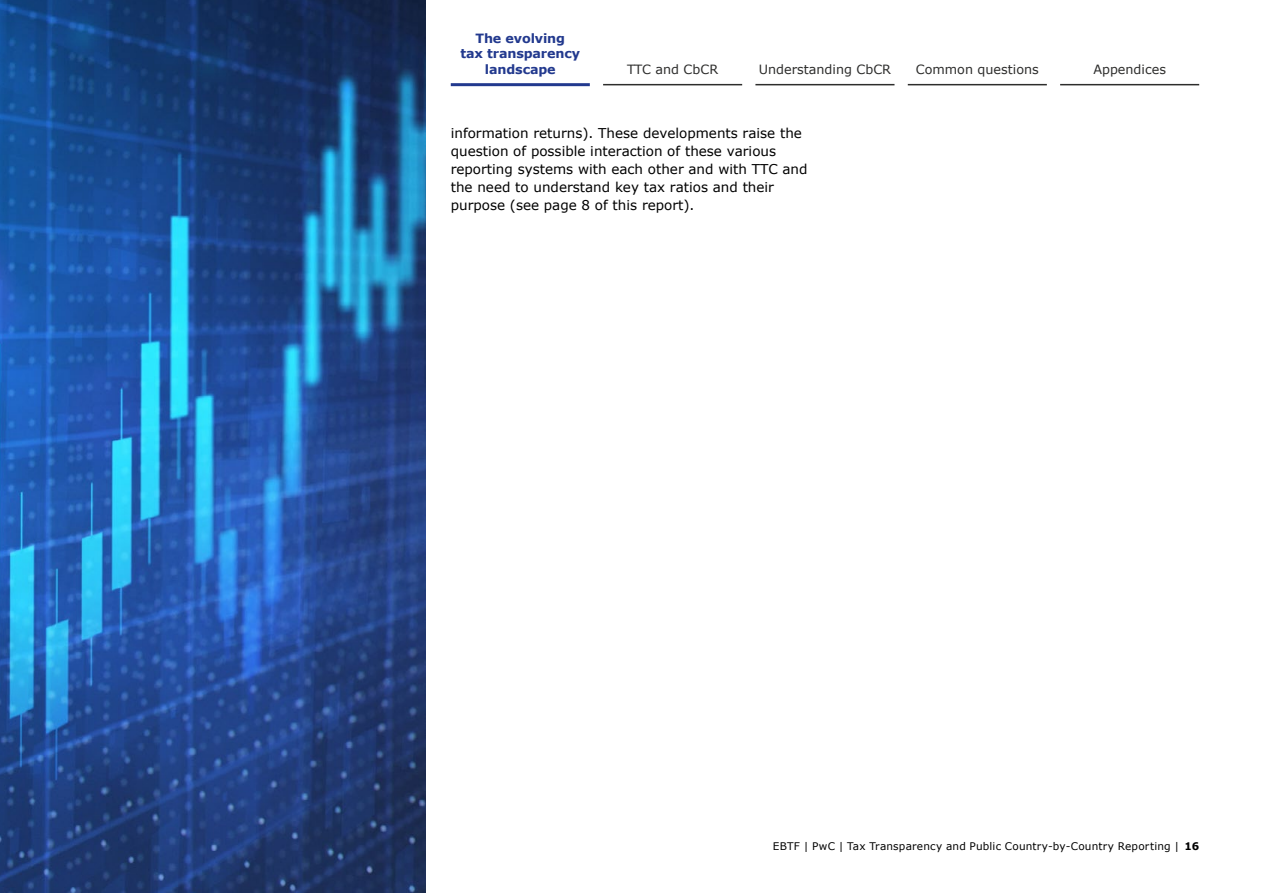
<style>
.page{position:relative;width:1263px;height:893px;background:#fff}
.page>*{position:absolute;margin:0;border:0;box-sizing:border-box;transform-origin:0 0}
.t1{font:13.5px/18px "Verdana";color:#000}
.t2{font:12.75px "Verdana";color:#2d2d2c}
.t3{font:700 12.75px/15.3px "Verdana";letter-spacing:-.01em;color:#22398e;text-align:center}
.t4{font:10.5px "Verdana";letter-spacing:.02em;color:#000}
.s1{font-weight:700}
</style>
<div class="page">
<hr style="left:1262px;top:0;width:1px;height:893px;background:#211452">
<img style="left:0;top:0;width:425px;height:893px">
<hr style="left:451px;top:83px;width:139px;height:3px;background:#22398e">
<hr style="left:603px;top:84px;width:139px;height:1px;background:#2d2d2c">
<hr style="left:755px;top:84px;width:139px;height:1px;background:#2d2d2c">
<hr style="left:908px;top:84px;width:139px;height:1px;background:#2d2d2c">
<hr style="left:1060px;top:84px;width:139px;height:1px;background:#2d2d2c">
<p class="t3" style="left:460px;top:31px;width:121px">The evolving<br>tax transparency landscape</p>
<p class="t2" style="left:627px;top:60px;width:93px">TTC and CbCR</p>
<p class="t2" style="left:759px;top:60px;width:134px">Understanding CbCR</p>
<p class="t2" style="left:916px;top:60px;width:124px">Common questions</p>
<p class="t2" style="left:1093px;top:60px;width:74px">Appendices</p>
<p class="t1" style="left:451px;top:124px;width:358px">information returns). These developments raise the question of possible interaction of these various reporting systems with each other and with TTC and the need to understand key tax ratios and their purpose (see page 8 of this report).</p>
<p class="t4" style="left:773px;top:839px;width:428px">EBTF | PwC | Tax Transparency and Public Country-by-Country Reporting | <span class="s1">16</span></p>
</div>
